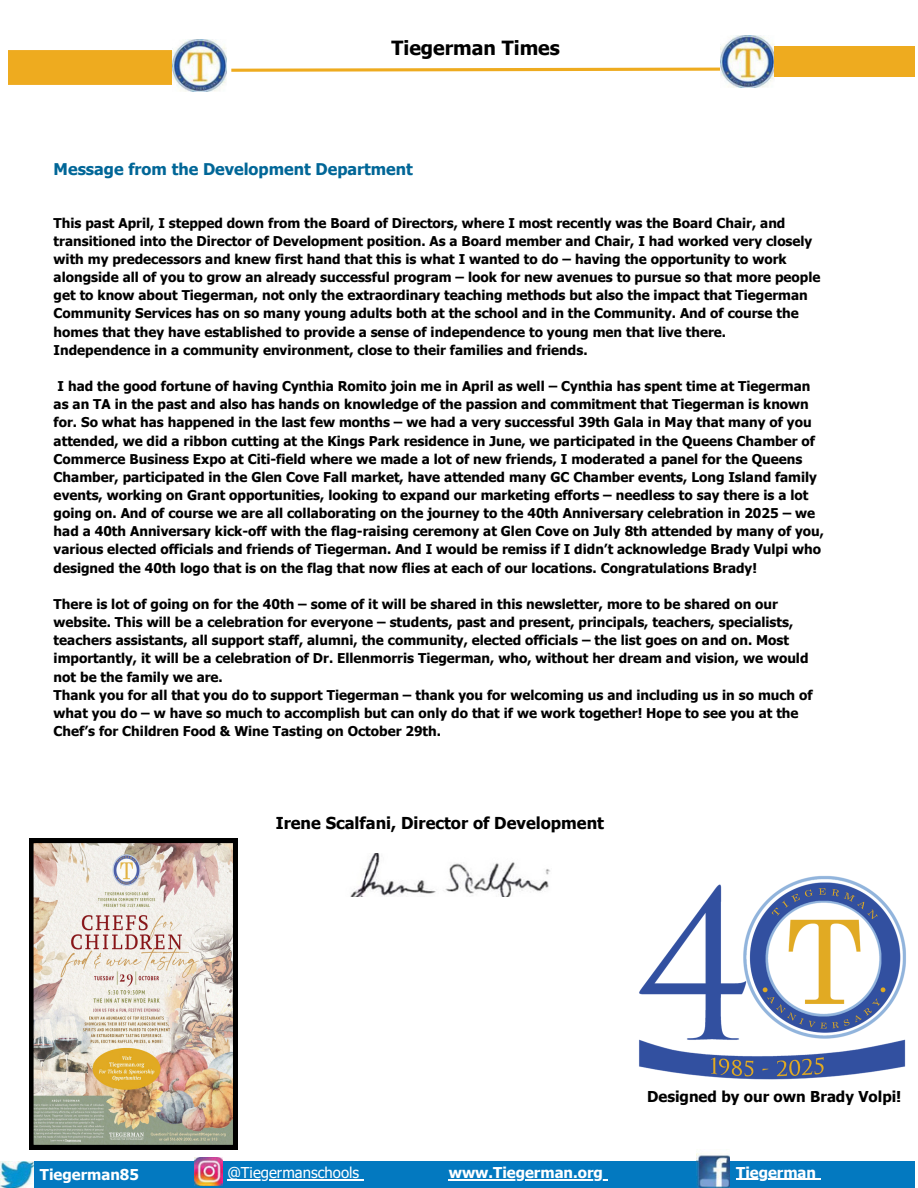
<style>
.page{position:relative;width:918px;height:1188px;background:#fff}
.page>*{position:absolute;margin:0;border:0;box-sizing:border-box;transform-origin:0 0}
.t1{font:700 19.5px "Tahoma";color:#000}
.t2{font:700 16.5px "Tahoma";color:#000}
.t3{font:700 16.2px "Tahoma";color:#006697}
.t4{font:700 15px "Tahoma";color:#fff}
.t5{font:700 15px "Tahoma";color:#000}
.t6{font:15px "Tahoma";color:#fff}
.t7{font:700 13.5px/18.1px "Tahoma";color:#000}
</style>
<div class="page">
<div style="left:1px;top:1161px;width:914px;height:27px;background:#0379c0"></div>
<img style="left:697px;top:1153px;width:33px;height:35px">
<img style="left:194px;top:1157px;width:29px;height:29px">
<img style="left:0;top:1161px;width:33px;height:27px">
<div style="left:9px;top:50px;width:164px;height:34px;background:#eeab1f"></div>
<img style="left:173px;top:39px;width:54px;height:53px">
<img style="left:720px;top:35px;width:54px;height:53px">
<div style="left:774px;top:46px;width:141px;height:31px;background:#eeab1f"></div>
<svg style="left:231px;top:68px;width:489px;height:4px;background:#f1bf54"></svg>
<img style="left:639px;top:876px;width:267px;height:204px">
<img style="left:350px;top:854px;width:200px;height:42px">
<img style="left:29px;top:839px;width:208px;height:310px">
<hr style="left:227px;top:1179px;width:132px;height:2px;background:#fff">
<hr style="left:449px;top:1179px;width:154px;height:2px;background:#fff">
<hr style="left:736px;top:1179px;width:80px;height:1px;background:#fff">
<h2 class="t1" style="left:392px;top:35px;width:170px">Tiegerman Times</h2>
<p class="t3" style="left:54px;top:159px;width:361px">Message from the Development Department</p>
<p class="t7" style="left:54px;top:213px;width:768px">This past April, I stepped down from the Board of Directors, where I most recently was the Board Chair, and transitioned into the Director of Development position. As a Board member and Chair, I had worked very closely with my predecessors and knew first hand that this is what I wanted to do – having the opportunity to work alongside all of you to grow an already successful program – look for new avenues to pursue so that more people get to know about Tiegerman, not only the extraordinary teaching methods but also the impact that Tiegerman Community Services has on so many young adults both at the school and in the Community. And of course the homes that they have established to provide a sense of independence to young men that live there.<br>Independence in a community environment, close to their families and friends.</p>
<p class="t7" style="left:54px;top:377px;width:772px">I had the good fortune of having Cynthia Romito join me in April as well – Cynthia has spent time at Tiegerman as an TA in the past and also has hands on knowledge of the passion and commitment that Tiegerman is known for. So what has happened in the last few months – we had a very successful 39th Gala in May that many of you attended, we did a ribbon cutting at the Kings Park residence in June, we participated in the Queens Chamber of Commerce Business Expo at Citi-field where we made a lot of new friends, I moderated a panel for the Queens Chamber, participated in the Glen Cove Fall market, have attended many GC Chamber events, Long Island family events, working on Grant opportunities, looking to expand our marketing efforts – needless to say there is a lot going on. And of course we are all collaborating on the journey to the 40th Anniversary celebration in 2025 – we had a 40th Anniversary kick-off with the flag-raising ceremony at Glen Cove on July 8th attended by many of you, various elected officials and friends of Tiegerman. And I would be remiss if I didn’t acknowledge Brady Vulpi who designed the 40th logo that is on the flag that now flies at each of our locations. Congratulations Brady!</p>
<p class="t7" style="left:54px;top:595px;width:756px">There is lot of going on for the 40th – some of it will be shared in this newsletter, more to be shared on our website. This will be a celebration for everyone – students, past and present, principals, teachers, specialists, teachers assistants, all support staff, alumni, the community, elected officials – the list goes on and on. Most importantly, it will be a celebration of Dr. Ellenmorris Tiegerman, who, without her dream and vision, we would not be the family we are.</p>
<h2 class="t7" style="left:54px;top:685px;width:760px">Thank you for all that you do to support Tiegerman – thank you for welcoming us and including us in so much of what you do – w have so much to accomplish but can only do that if we work together! Hope to see you at the<br>Chef’s for Children Food &amp; Wine Tasting on October 29th.</h2>
<p class="t2" style="left:276px;top:812px;width:330px">Irene Scalfani, Director of Development</p>
<p class="t5" style="left:647px;top:1087px;width:256px">Designed by our own Brady Volpi!</p>
<p class="t4" style="left:40px;top:1165px;width:100px">Tiegerman85</p>
<h2 class="t6" style="left:227px;top:1163px;width:133px">@Tiegermanschools</h2>
<h3 class="t4" style="left:449px;top:1163px;width:156px">www.Tiegerman.org</h3>
<h2 class="t4" style="left:736px;top:1163px;width:81px">Tiegerman</h2>
</div>
